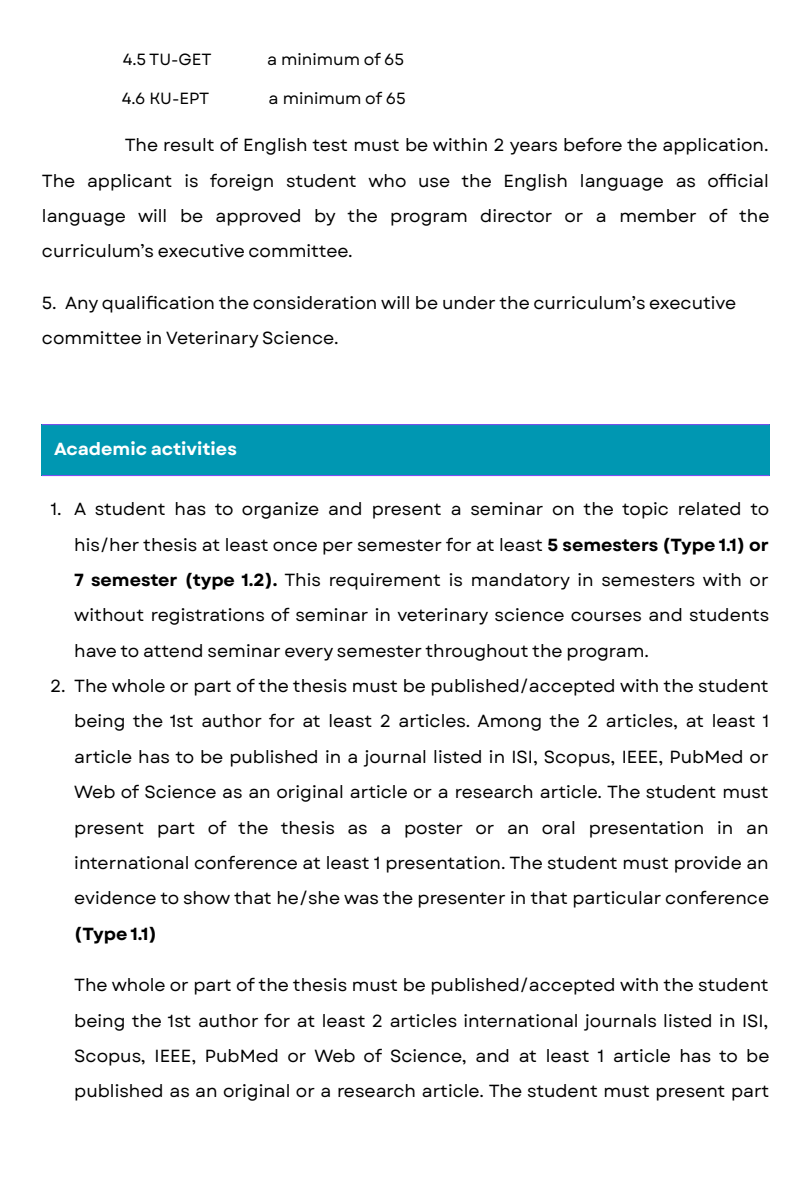
<style>
.page{position:relative;width:810px;height:1181px;background:#fff}
.page>*{position:absolute;margin:0;border:0;box-sizing:border-box;transform-origin:0 0}
.t1{font:17.55px/35.4px "Garet";color:#000;text-align:justify}
.t2{font:700 17.55px "Garet";color:#fff}
.t3{font:16.2px "Garet";color:#000}
.s1{font-weight:700}
</style>
<div class="page">
<div style="left:42px;top:424px;width:728px;height:52px;background:#0097b2"></div>
<hr style="left:42px;top:424px;width:727px;height:1px;background:#894df8">
<hr style="left:42px;top:475px;width:727px;height:1px;background:#894df8">
<p class="t3" style="left:123px;top:48px;width:90px">4.5 TU-GET</p>
<p class="t3" style="left:267px;top:48px;width:139px">a minimum of 65</p>
<p class="t3" style="left:122px;top:86px;width:89px">4.6 KU-EPT</p>
<p class="t3" style="left:269px;top:86px;width:139px">a minimum of 65</p>
<p class="t1" style="left:42px;top:127px;width:729px;text-indent:83px">The result of English test must be within 2 years before the application.<br>The applicant is foreign student who use the English language as official language will be approved by the program director or a member of the curriculum’s executive committee.</p>
<p class="t1" style="left:42px;top:285px;width:696px">5. Any qualification the consideration will be under the curriculum’s executive committee in Veterinary Science.</p>
<p class="t2" style="left:54px;top:436px;width:184px">Academic activities</p>
<p class="t1" style="left:50px;top:491px;width:13px">1.</p>
<p class="t1" style="left:50px;top:668px;width:17px">2.</p>
<p class="t1" style="left:74px;top:491px;width:696px">A student has to organize and present a seminar on the topic related to his/her thesis at least once per semester for at least <span class="s1">5 semesters (Type 1.1) or 7 semester (type 1.2).</span> This requirement is mandatory in semesters with or without registrations of seminar in veterinary science courses and students have to attend seminar every semester throughout the program.</p>
<p class="t1" style="left:74px;top:668px;width:696px">The whole or part of the thesis must be published/accepted with the student being the 1st author for at least 2 articles. Among the 2 articles, at least 1 article has to be published in a journal listed in ISI, Scopus, IEEE, PubMed or Web of Science as an original article or a research article. The student must present part of the thesis as a poster or an oral presentation in an international conference at least 1 presentation. The student must provide an evidence to show that he/she was the presenter in that particular conference <span class="s1">(Type 1.1)</span></p>
<p class="t1" style="left:74px;top:967px;width:697px">The whole or part of the thesis must be published/accepted with the student being the 1st author for at least 2 articles international journals listed in ISI, Scopus, IEEE, PubMed or Web of Science, and at least 1 article has to be published as an original or a research article. The student must present part</p>
</div>
